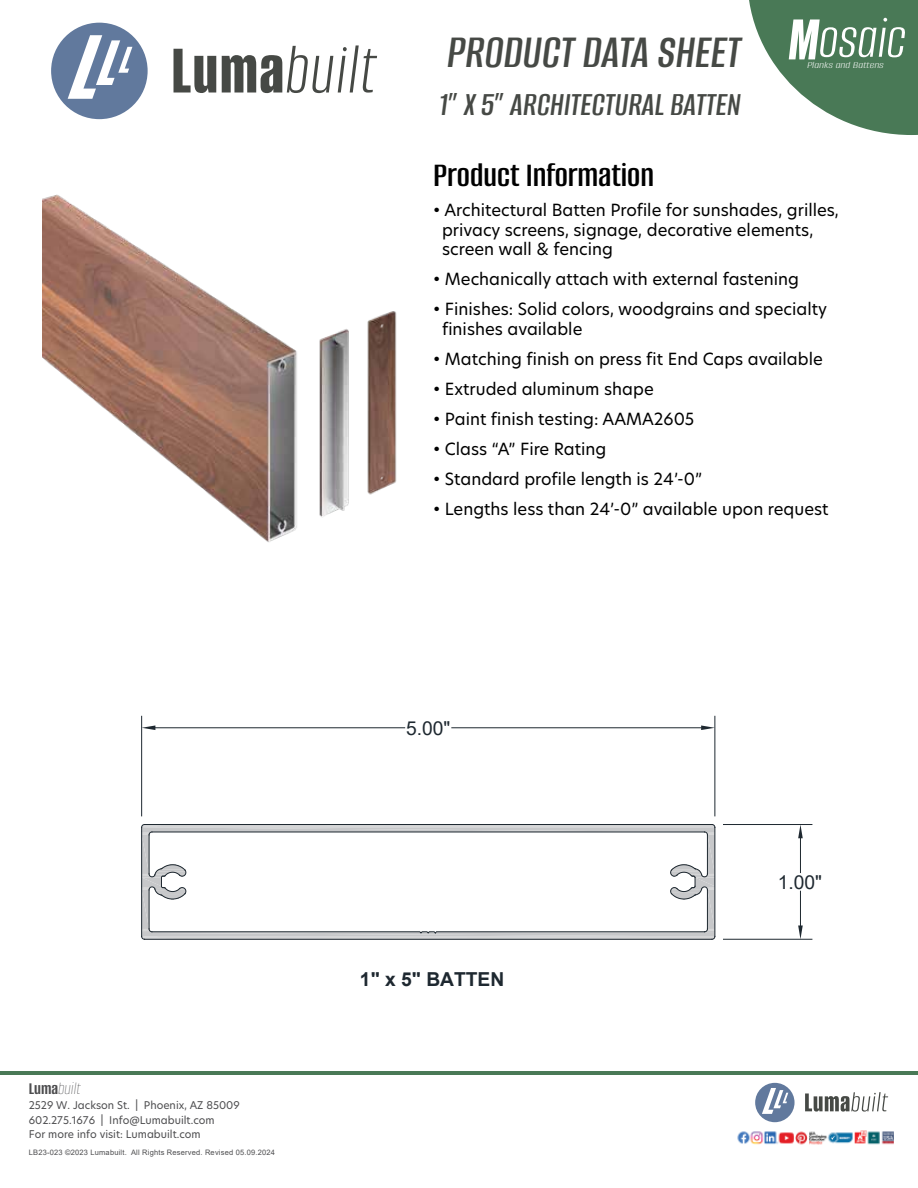
<style>
.page{position:relative;width:918px;height:1188px;background:#fff}
.page>*{position:absolute;margin:0;border:0;box-sizing:border-box;transform-origin:0 0}
.t1{font:italic 600 49.8px "Alumni Sans";color:#464945;scale:.93 1}
.t2{font:600 36px "Alumni Sans";color:#000}
.t3{font:italic 600 35.25px "Alumni Sans";color:#464945;scale:.93 1}
.t4{font:700 19.2px "Arial";color:#1e2830}
.t5{font:19.2px "Arial";color:#1e2830}
.t6{font:italic 100 18px "Alumni Sans";color:#4d4d4f}
.t7{font:16.5px/19.5px "New Hero";color:#000}
.t8{font:10.5px/14.7px "New Hero";color:#4d4d4f}
.t9{font:italic 300 9.75px "Alumni Sans";color:#fff;scale:1.4 1}
.t10{font:7.5px "Arial";letter-spacing:.025em;color:#4d4d4f}
.s1{font-weight:700;font-style:normal}
</style>
<div class="page">
<svg style="left:174px;top:49px;width:42px;height:44px"></svg>
<svg style="left:222px;top:45px;width:155px;height:48px"></svg>
<div style="left:51px;top:23px;width:97px;height:96px;background:#61799d;border-radius:50%"></div>
<svg style="left:68px;top:35px;width:64px;height:64px"></svg>
<svg style="left:805px;top:1092px;width:83px;height:20px"></svg>
<div style="left:755px;top:1083px;width:40px;height:39px;background:#61799d;border-radius:50%"></div>
<svg style="left:762px;top:1088px;width:26px;height:26px"></svg>
<hr style="left:0;top:1072px;width:918px;height:3px;background:#497956">
<svg style="left:749px;top:0;width:169px;height:135px"></svg>
<img style="left:42px;top:194px;width:355px;height:348px">
<svg style="left:141px;top:824px;width:575px;height:116px"></svg>
<hr style="left:141px;top:716px;width:1px;height:100px;background:#1e2830">
<hr style="left:715px;top:716px;width:1px;height:100px;background:#1e2830">
<hr style="left:155px;top:728px;width:250px;height:1px;background:#1e2830">
<hr style="left:452px;top:728px;width:249px;height:1px;background:#1e2830">
<svg style="left:142px;top:725px;width:13px;height:5px"></svg>
<svg style="left:701px;top:725px;width:14px;height:5px"></svg>
<hr style="left:723px;top:939px;width:89px;height:1px;background:#1e2830">
<hr style="left:723px;top:824px;width:89px;height:1px;background:#1e2830">
<hr style="left:800px;top:891px;width:1px;height:34px;background:#1e2830">
<hr style="left:800px;top:838px;width:1px;height:35px;background:#1e2830">
<svg style="left:798px;top:925px;width:5px;height:14px"></svg>
<svg style="left:798px;top:825px;width:5px;height:13px"></svg>
<img style="left:737px;top:1130px;width:157px;height:15px">
<p class="t6" style="left:29px;top:1078px;width:53px"><span class="s1">Luma</span>built</p>
<p class="t8" style="left:29px;top:1097px;width:212px">2529 W. Jackson St. | Phoenix, AZ 85009<br>602.275.1676 | Info@Lumabuilt.com<br>For more info visit: Lumabuilt.com</p>
<p class="t10" style="left:29px;top:1147px;width:248px">LB23-023 ©2023 Lumabuilt. All Rights Reserved. Revised 05.09.2024</p>
<h1 class="t1" style="left:447px;top:22px;width:317px">PRODUCT DATA SHEET</h1>
<h3 class="t3" style="left:439px;top:83px;width:326px">1” X 5” ARCHITECTURAL BATTEN</h3>
<p class="t9" style="left:807px;top:60px;width:56px">Planks and Battens</p>
<h2 class="t2" style="left:433px;top:156px;width:222px">Product Information</h2>
<p class="t7" style="left:442px;top:200px;width:398px;text-indent:-9px">• Architectural Batten Profile for sunshades, grilles, privacy screens, signage, decorative elements, screen wall &amp; fencing</p>
<p class="t7" style="left:433px;top:269px;width:367px">• Mechanically attach with external fastening</p>
<p class="t7" style="left:442px;top:299px;width:387px;text-indent:-9px">• Finishes: Solid colors, woodgrains and specialty finishes available</p>
<p class="t7" style="left:433px;top:349px;width:391px">• Matching finish on press fit End Caps available</p>
<p class="t7" style="left:433px;top:379px;width:222px">• Extruded aluminum shape</p>
<p class="t7" style="left:433px;top:409px;width:263px">• Paint finish testing: AAMA2605</p>
<p class="t7" style="left:433px;top:439px;width:175px">• Class “A” Fire Rating</p>
<p class="t7" style="left:433px;top:469px;width:271px">• Standard profile length is 24’-0”</p>
<p class="t7" style="left:433px;top:499px;width:397px">• Lengths less than 24’-0” available upon request</p>
<p class="t5" style="left:406px;top:715px;width:46px">5.00"</p>
<p class="t4" style="left:360px;top:966px;width:146px">1" x 5" BATTEN</p>
<p class="t5" style="left:778px;top:869px;width:46px">1.00"</p>
</div>
